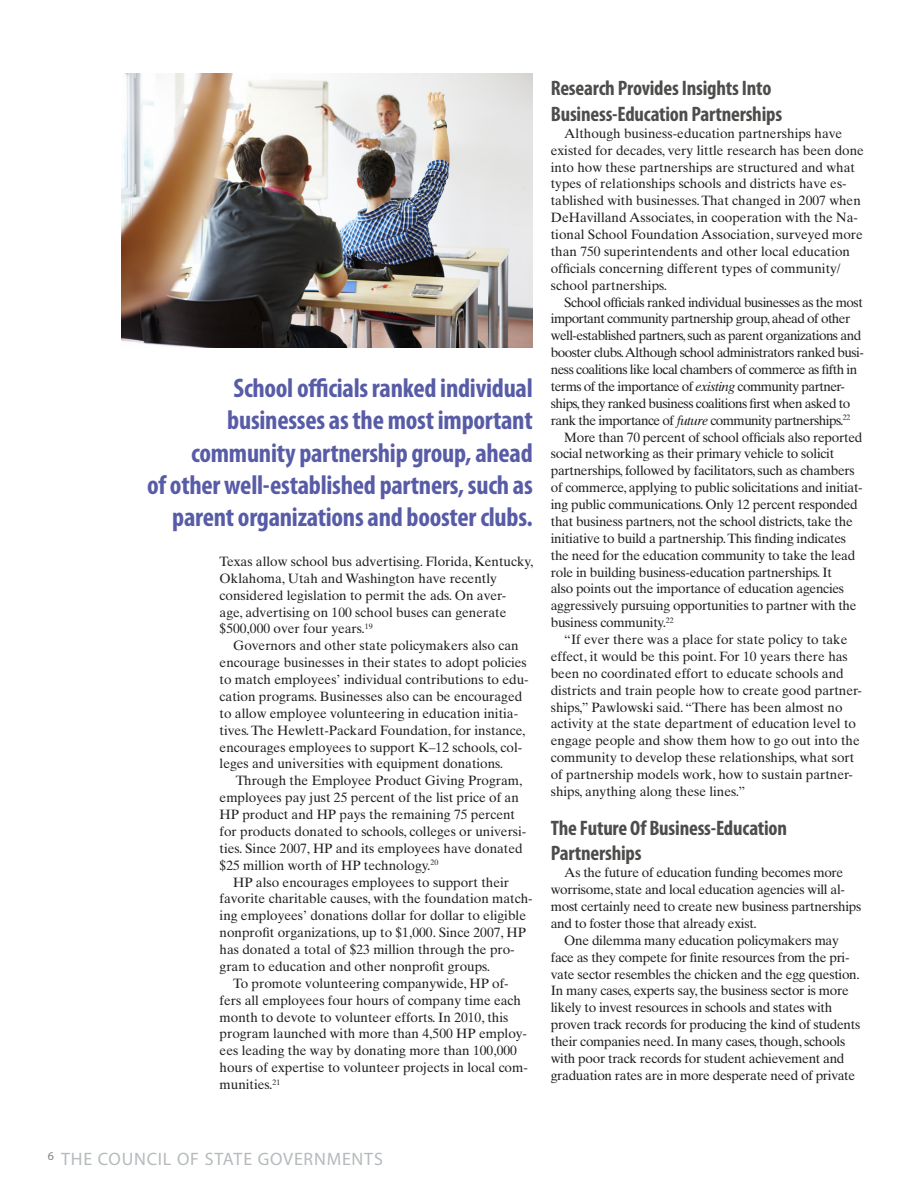
<style>
.page{position:relative;width:918px;height:1188px;background:#fff}
.page>*{position:absolute;margin:0;border:0;box-sizing:border-box;transform-origin:0 0}
.text{font:700 condensed 27px/32.4px "Myriad Pro";letter-spacing:-.01em;color:#585ca6;text-align:right}
.Subhead__2-lines{font:700 condensed 21px/25.5px "Myriad Pro";letter-spacing:-.01em;color:#4e4d4c}
.t1{font:18px "Myriad Pro";letter-spacing:.045em;color:#b6babc}
.text-2{font:13.5px/16.8px "Times Ten LT";color:#231f20}
.text-3{font:13.5px/16.8px "Times Ten LT";letter-spacing:-.02em;color:#231f20}
.text-4{font:13.5px/17px "Times Ten LT";letter-spacing:-.04em;color:#231f20}
.t2{font:12px "Myriad Pro";color:#808285}
.s1{font-style:italic}
</style>
<div class="page">
<img style="left:121px;top:73px;width:412px;height:275px">
<p class="text" style="left:147px;top:371px;width:387px">School officials ranked individual businesses as the most important community partnership group, ahead<br>of other well-established partners, such as parent organizations and booster clubs.</p>
<p class="text-2" style="left:220px;top:553px;width:315px">Texas allow school bus advertising. Florida, Kentucky, Oklahoma, Utah and Washington have recently considered legislation to permit the ads. On aver-<br>age, advertising on 100 school buses can generate $500,000 over four years.<sup>19</sup></p>
<p class="text-2" style="left:220px;top:637px;width:311px;text-indent:14px">Governors and other state policymakers also can encourage businesses in their states to adopt policies to match employees’ individual contributions to edu&shy;cation programs. Businesses also can be encouraged to allow employee volunteering in education initia&shy;tives. The Hewlett-Packard Foundation, for instance, encourages employees to support K–12 schools, col&shy;leges and universities with equipment donations.</p>
<p class="text-2" style="left:220px;top:772px;width:308px;text-indent:16px">Through the Employee Product Giving Program, employees pay just 25 percent of the list price of an HP product and HP pays the remaining 75 percent for products donated to schools, colleges or universi&shy;ties. Since 2007, HP and its employees have donated $25 million worth of HP technology.<sup>20</sup></p>
<p class="text-2" style="left:220px;top:873px;width:315px;text-indent:14px">HP also encourages employees to support their favorite charitable causes, with the foundation match&shy;ing employees’ donations dollar for dollar to eligible nonprofit organizations, up to $1,000. Since 2007, HP has donated a total of $23 million through the pro&shy;gram to education and other nonprofit groups.</p>
<p class="text-2" style="left:220px;top:975px;width:310px;text-indent:14px">To promote volunteering companywide, HP of&shy;fers all employees four hours of company time each month to devote to volunteer efforts. In 2010, this program launched with more than 4,500 HP employ&shy;ees leading the way by donating more than 100,000 hours of expertise to volunteer projects in local com&shy;munities.<sup>21</sup></p>
<p class="Subhead__2-lines" style="left:551px;top:75px;width:233px">Research Provides Insights Into<br>Business-Education Partnerships</p>
<p class="text-2" style="left:551px;top:125px;width:315px;text-indent:14px">Although business-education partnerships have existed for decades, very little research has been done into how these partnerships are structured and what types of relationships schools and districts have es&shy;tablished with businesses. That changed in 2007 when DeHavilland Associates, in cooperation with the Na&shy;tional School Foundation Association, surveyed more than 750 superintendents and other local education officials concerning different types of community/ school partnerships.</p>
<p class="text-4" style="left:551px;top:293px;width:315px;text-indent:14px">School officials ranked individual businesses as the most important community partnership group, ahead of other well-established partners, such as parent organizations and booster clubs.Although school administrators ranked busi&shy;ness coalitions like local chambers of commerce as fifth in terms of the importance of <span class="s1">existing</span> community partner&shy;ships, they ranked business coalitions first when asked to rank the importance of <span class="s1">future</span> community partnerships.<sup>22</sup></p>
<p class="text-3" style="left:551px;top:428px;width:313px;text-indent:14px">More than 70 percent of school officials also reported social networking as their primary vehicle to solicit partnerships, followed by facilitators, such as chambers of commerce, applying to public solicitations and initiat&shy;ing public communications. Only 12 percent responded that business partners, not the school districts, take the initiative to build a partnership. This finding indicates the need for the education community to take the lead role in building business-education partnerships. It<br>also points out the importance of education agencies aggressively pursuing opportunities to partner with the business community.<sup>22</sup></p>
<p class="text-2" style="left:551px;top:631px;width:313px;text-indent:14px">“If ever there was a place for state policy to take effect, it would be this point. For 10 years there has been no coordinated effort to educate schools and districts and train people how to create good partner&shy;ships,” Pawlowski said. “There has been almost no activity at the state department of education level to engage people and show them how to go out into the community to develop these relationships, what sort of partnership models work, how to sustain partner&shy;ships, anything along these lines.”</p>
<p class="Subhead__2-lines" style="left:551px;top:815px;width:238px">The Future Of Business-Education</p>
<p class="Subhead__2-lines" style="left:551px;top:840px;width:92px">Partnerships</p>
<p class="text-3" style="left:551px;top:864px;width:312px;text-indent:14px">As the future of education funding becomes more worrisome, state and local education agencies will al&shy;most certainly need to create new business partnerships and to foster those that already exist.</p>
<p class="text-3" style="left:551px;top:932px;width:311px;text-indent:14px">One dilemma many education policymakers may face as they compete for finite resources from the pri&shy;vate sector resembles the chicken and the egg question.<br>In many cases, experts say, the business sector is more likely to invest resources in schools and states with proven track records for producing the kind of students their companies need. In many cases, though, schools with poor track records for student achievement and graduation rates are in more desperate need of private</p>
<p class="t2" style="left:48px;top:1148px;width:8px">6</p>
<p class="t1" style="left:61px;top:1148px;width:323px">THE COUNCIL OF STATE GOVERNMENTS</p>
</div>
